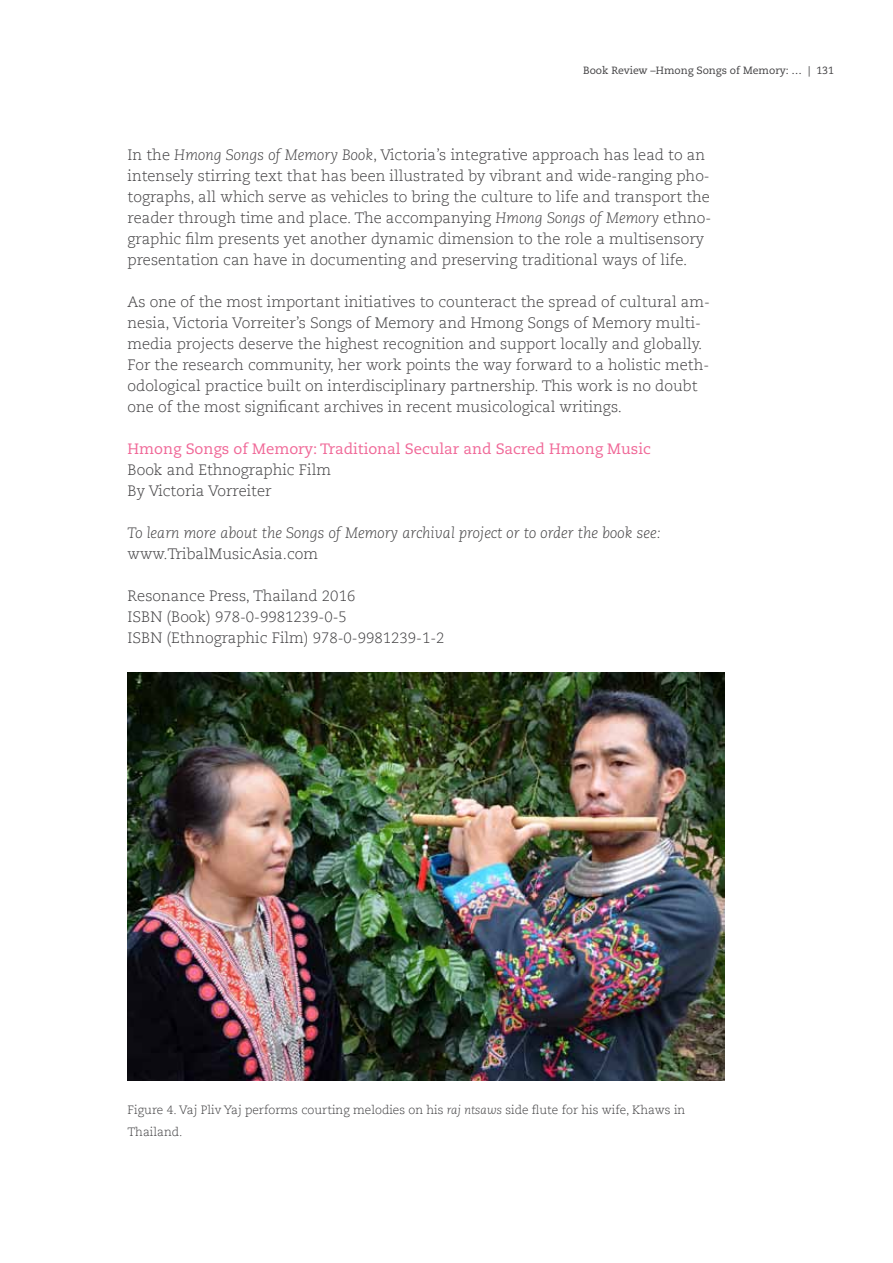
<style>
.page{position:relative;width:893px;height:1263px;background:#fff}
.page>*{position:absolute;margin:0;border:0;box-sizing:border-box;transform-origin:0 0}
.t1{font:300 15px/21px "Caecilia LT Std";color:#414042}
.t2{font:italic 300 15px "Caecilia LT Std";color:#414042}
.t3{font:15px "Caecilia LT Std";color:#f06797}
.t4{font:300 12px/21px "Caecilia LT Std";color:#414042}
.t5{font:10.5px "Caecilia LT Std";color:#414042}
.s1{font-style:italic}
</style>
<div class="page">
<img style="left:128px;top:672px;width:596px;height:408px">
<p class="t5" style="left:583px;top:64px;width:252px">Book Review –Hmong Songs of Memory: … | 131</p>
<p class="t1" style="left:128px;top:145px;width:585px">In the <span class="s1">Hmong Songs of Memory Book</span>, Victoria’s integrative approach has lead to an intensely stirring text that has been illustrated by vibrant and wide-ranging pho&shy;tographs, all which serve as vehicles to bring the culture to life and transport the reader through time and place. The accompanying <span class="s1">Hmong Songs of Memory</span> ethno&shy;graphic film presents yet another dynamic dimension to the role a multisensory presentation can have in documenting and preserving traditional ways of life.</p>
<p class="t1" style="left:128px;top:292px;width:584px">As one of the most important initiatives to counteract the spread of cultural am&shy;nesia, Victoria Vorreiter’s Songs of Memory and Hmong Songs of Memory multi&shy;media projects deserve the highest recognition and support locally and globally.<br>For the research community, her work points the way forward to a holistic meth&shy;odological practice built on interdisciplinary partnership. This work is no doubt one of the most significant archives in recent musicological writings.</p>
<p class="t3" style="left:128px;top:440px;width:525px">Hmong Songs of Memory: Traditional Secular and Sacred Hmong Music</p>
<p class="t1" style="left:128px;top:460px;width:205px">Book and Ethnographic Film<br>By Victoria Vorreiter</p>
<p class="t2" style="left:128px;top:525px;width:535px">To learn more about the Songs of Memory archival project or to order the book see:</p>
<p class="t1" style="left:128px;top:544px;width:192px">www.TribalMusicAsia.com</p>
<p class="t1" style="left:128px;top:586px;width:318px">Resonance Press, Thailand 2016<br>ISBN (Book) 978-0-9981239-0-5<br>ISBN (Ethnographic Film) 978-0-9981239-1-2</p>
<p class="t4" style="left:128px;top:1100px;width:559px">Figure 4. Vaj Pliv Yaj performs courting melodies on his <span class="s1">raj ntsaws</span> side flute for his wife, Khaws in<br>Thailand.</p>
</div>
